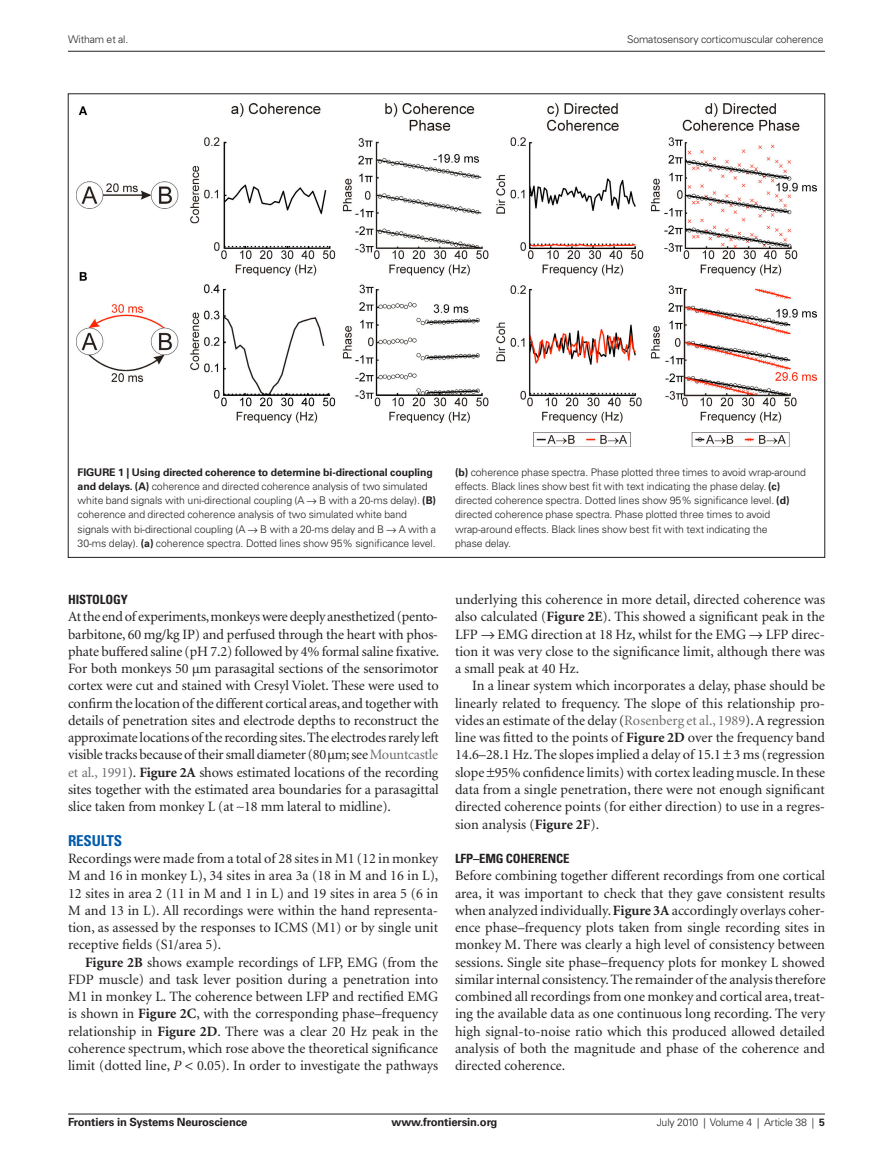
<style>
.page{position:relative;width:893px;height:1170px;background:#fff}
.page>*{position:absolute;margin:0;border:0;box-sizing:border-box;transform-origin:0 0}
.t1{font:700 condensed 15px "Univers";letter-spacing:-.01em;color:#015aaa}
.t2{font:14.25px/17.2px "Minion";color:#231f20;text-align:justify}
.t3{font:700 condensed 12.75px "Univers";letter-spacing:-.01em;color:#231f20}
.t4{font:700 11.25px "Univers";letter-spacing:-.015em;color:#231f20}
.t5{font:300 10.5px/14.2px "Univers";letter-spacing:-.01em;color:#231f20}
.s1{font-weight:700}
.s2{color:#6c6d70}
.s3{font-style:italic}
</style>
<div class="page">
<hr style="left:68px;top:1113px;width:757px;height:1px;background:#231f20">
<hr style="left:68px;top:51px;width:757px;height:1px;background:#231f20">
<img style="left:77px;top:103px;width:739px;height:343px">
<p class="t5" style="left:68px;top:32px;width:62px">Witham et al.</p>
<p class="t5" style="left:627px;top:32px;width:198px">Somatosensory corticomuscular coherence</p>
<p class="t5" style="left:78px;top:464px;width:357px"><span class="s1">FIGURE 1 | Using directed coherence to determine bi-directional coupling and delays. (A)</span> coherence and directed coherence analysis of two simulated white band signals with uni-directional coupling (A</p>
<p class="t5" style="left:78px;top:493px;width:360px;text-indent:242px">B with a 20-ms delay). <span class="s1">(B) </span>coherence and directed coherence analysis of two simulated white band signals with bi-directional coupling (A</p>
<p class="t5" style="left:78px;top:521px;width:360px;text-align:right">A with a<br>30-ms delay). <span class="s1">(a)</span> coherence spectra. Dotted lines show 95% significance level.</p>
<p class="t5" style="left:260px;top:521px;width:125px">B with a 20-ms delay and B</p>
<p class="t5" style="left:455px;top:464px;width:353px"><span class="s1">(b)</span> coherence phase spectra. Phase plotted three times to avoid wrap-around effects. Black lines show best fit with text indicating the phase delay. <span class="s1">(c) </span>directed coherence spectra. Dotted lines show 95% significance level. <span class="s1">(d) </span>directed coherence phase spectra. Phase plotted three times to avoid wrap-around effects. Black lines show best fit with text indicating the<br>phase delay.</p>
<p class="t3" style="left:68px;top:591px;width:61px">HISTOLOGY</p>
<p class="t2" style="left:68px;top:608px;width:373px">At the end of experiments, monkeys were deeply anesthetized (pento&shy;barbitone, 60 mg/kg IP) and perfused through the heart with phos&shy;phate buffered saline (pH 7.2) followed by 4% formal saline fixative.<br>For both monkeys 50 µm parasagital sections of the sensorimotor cortex were cut and stained with Cresyl Violet. These were used to confirm the location of the different cortical areas, and together with details of penetration sites and electrode depths to reconstruct the approximate locations of the recording sites. The electrodes rarely left visible tracks because of their small diameter (80µm; see <span class="s2">Mountcastle et al., 1991</span>). <span class="s1">Figure 2A</span> shows estimated locations of the recording sites together with the estimated area boundaries for a parasagittal slice taken from monkey L (at 18 mm lateral to midline).</p>
<p class="t1" style="left:68px;top:831px;width:56px">RESULTS</p>
<p class="t2" style="left:68px;top:850px;width:372px">Recordings were made from a total of 28 sites in M1 (12 in monkey M and 16 in monkey L), 34 sites in area 3a (18 in M and 16 in L), 12 sites in area 2 (11 in M and 1 in L) and 19 sites in area 5 (6 in M and 13 in L). All recordings were within the hand representa&shy;tion, as assessed by the responses to ICMS (M1) or by single unit receptive fields (S1/area 5).</p>
<p class="t2" style="left:68px;top:953px;width:372px;text-indent:17px"><span class="s1">Figure 2B</span> shows example recordings of LFP, EMG (from the FDP muscle) and task lever position during a penetration into M1 in monkey L. The coherence between LFP and rectified EMG is shown in <span class="s1">Figure 2C</span>, with the corresponding phase–frequency relationship in <span class="s1">Figure 2D</span>. There was a clear 20 Hz peak in the coherence spectrum, which rose above the theoretical significance limit (dotted line, <span class="s3">P</span> 0.05). In order to investigate the pathways</p>
<p class="t2" style="left:455px;top:591px;width:372px">underlying this coherence in more detail, directed coherence was also calculated (<span class="s1">Figure 2E</span>). This showed a significant peak in the LFP</p>
<p class="t2" style="left:455px;top:626px;width:372px;text-indent:311px">LFP direc&shy;tion it was very close to the significance limit, although there was a small peak at 40 Hz.</p>
<p class="t2" style="left:455px;top:677px;width:372px;text-indent:17px">In a linear system which incorporates a delay, phase should be linearly related to frequency. The slope of this relationship pro&shy;vides an estimate of the delay (<span class="s2">Rosenberg et al., 1989</span>). A regression line was fitted to the points of <span class="s1">Figure 2D</span> over the frequency band 14.6–28.1 Hz. The slopes implied a delay of 15.1 3 ms (regression slope 95% confidence limits) with cortex leading muscle. In these data from a single penetration, there were not enough significant directed coherence points (for either direction) to use in a regres&shy;sion analysis (<span class="s1">Figure 2F</span>).</p>
<p class="t3" style="left:455px;top:850px;width:116px">LFP–EMG COHERENCE</p>
<p class="t2" style="left:455px;top:867px;width:372px">Before combining together different recordings from one cortical area, it was important to check that they gave consistent results when analyzed individually. <span class="s1">Figure 3A</span> accordingly overlays coher&shy;ence phase–frequency plots taken from single recording sites in monkey M. There was clearly a high level of consistency between sessions. Single site phase–frequency plots for monkey L showed similar internal consistency. The remainder of the analysis therefore combined all recordings from one monkey and cortical area, treat&shy;ing the available data as one continuous long recording. The very high signal-to-noise ratio which this produced allowed detailed analysis of both the magnitude and phase of the coherence and directed coherence.</p>
<p class="t2" style="left:498px;top:626px;width:250px">EMG direction at 18 Hz, whilst for the EMG</p>
<p class="t4" style="left:68px;top:1115px;width:181px">Frontiers in Systems Neuroscience</p>
<p class="t4" style="left:392px;top:1115px;width:107px">www.frontiersin.org</p>
<p class="t5" style="left:657px;top:1115px;width:170px">July 2010 | Volume 4 | Article 38 | <span class="s1">5</span></p>
</div>
